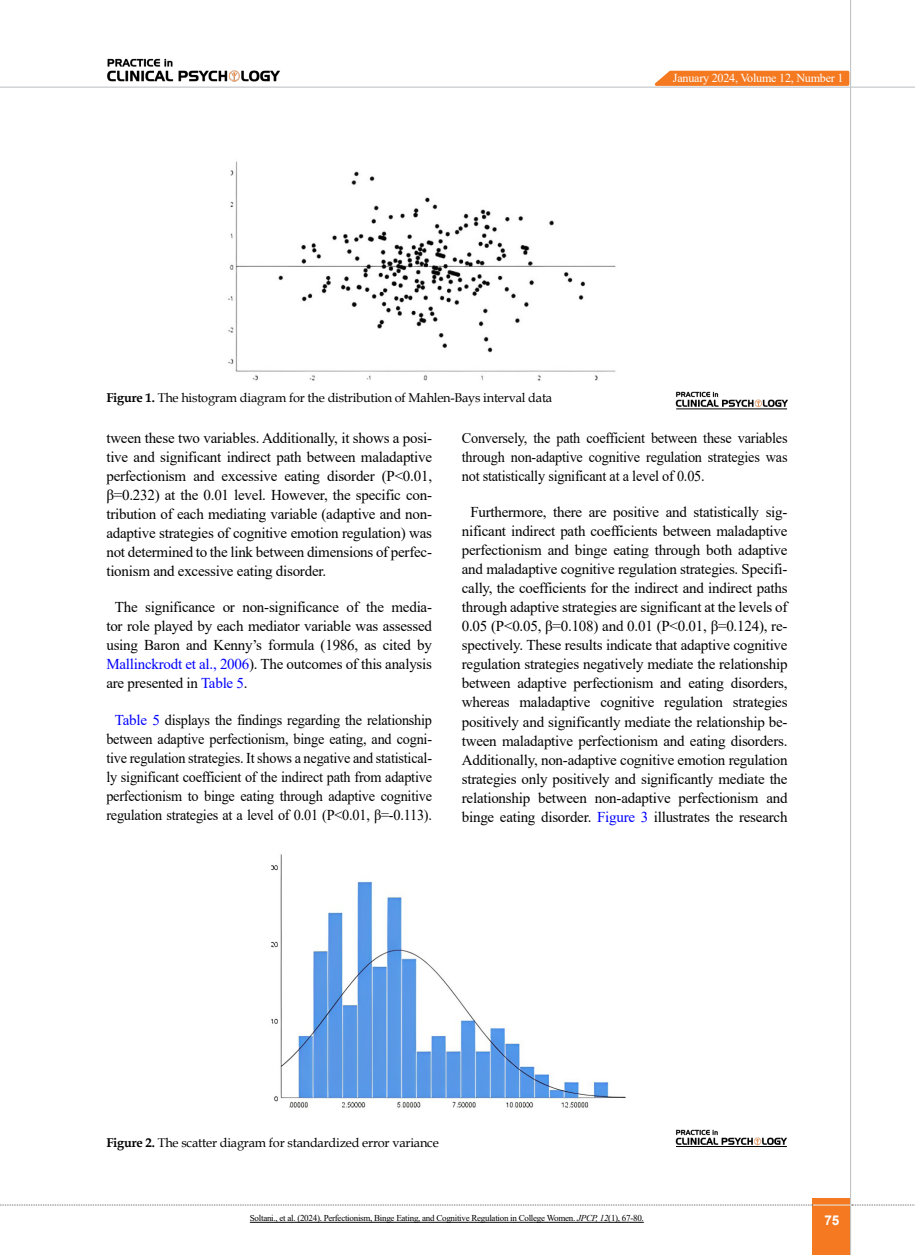
<style>
.page{position:relative;width:915px;height:1255px;background:#fff}
.page>*{position:absolute;margin:0;border:0;box-sizing:border-box;transform-origin:0 0}
.t1{font:15px/19px "Times New Roman";letter-spacing:-.015em;color:#000;text-align:justify}
.t2{font:15px/19px "Times New Roman";letter-spacing:-.015em;color:#000;text-align:center;scale:.95 1}
.t3{font:700 13.5px "Arial";color:#fff}
.t4{font:12.75px "Book Antiqua";letter-spacing:-.015em;color:#000}
.t5{font:12.15px "Times New Roman";letter-spacing:-.02em;color:#fff}
.t6{font:9px "Times New Roman";letter-spacing:-.03em;color:#000}
.s1{font-weight:700}
.s2{color:#00f}
.s3{font-style:italic}
</style>
<div class="page">
<div style="left:812px;top:1198px;width:38px;height:56px;background:#f47920"></div>
<hr style="left:849px;top:0;width:1px;height:1254px;background:#c2c4c6">
<hr style="left:0;top:87px;width:914px;height:1px;background:#c2c4c6">
<hr style="left:812px;top:1204px;width:38px;height:1px;background:#ebebec">
<svg style="left:0;top:1204px;width:812px;height:1px"></svg>
<svg style="left:851px;top:1204px;width:64px;height:1px"></svg>
<svg style="left:648px;top:69px;width:202px;height:18px;background:#f4944e"></svg>
<img style="left:107px;top:58px;width:173px;height:24px">
<img style="left:228px;top:161px;width:388px;height:220px">
<img style="left:675px;top:391px;width:112px;height:19px">
<hr style="left:676px;top:408px;width:110px;height:1px;background:#000">
<img style="left:271px;top:854px;width:355px;height:254px">
<img style="left:675px;top:1129px;width:112px;height:18px">
<hr style="left:675px;top:1146px;width:111px;height:1px;background:#000">
<hr style="left:250px;top:1221px;width:393px;height:1px;background:#000">
<p class="t5" style="left:672px;top:69px;width:172px">January 2024, Volume 12, Number 1</p>
<p class="t4" style="left:106px;top:389px;width:447px"><span class="s1">Figure 1.</span> The histogram diagram for the distribution of Mahlen-Bays interval data</p>
<p class="t1" style="left:106px;top:427px;width:327px">tween these two variables. Additionally, it shows a posi&shy;tive and significant indirect path between maladaptive perfectionism and excessive eating disorder (P&lt;0.01, β=0.232) at the 0.01 level. However, the specific con&shy;tribution of each mediating variable (adaptive and non&shy;adaptive strategies of cognitive emotion regulation) was not determined to the link between dimensions of perfec&shy;tionism and excessive eating disorder.</p>
<p class="t1" style="left:106px;top:597px;width:327px;text-indent:9px">The significance or non-significance of the media&shy;tor role played by each mediator variable was assessed using Baron and Kenny’s formula (1986, as cited by <span class="s2">Mallinckrodt et al., 2006</span>). The outcomes of this analysis are presented in <span class="s2">Table 5</span>.</p>
<p class="t2" style="left:106px;top:709px;width:344px"><span class="s2">Table 5</span> displays the findings regarding the relationship between adaptive perfectionism, binge eating, and cogni&shy;tive regulation strategies. It shows a negative and statistical&shy;ly significant coefficient of the indirect path from adaptive perfectionism to binge eating through adaptive cognitive regulation strategies at a level of 0.01 (P&lt;0.01, β=-0.113).</p>
<p class="t2" style="left:461px;top:427px;width:344px;text-align:justify">Conversely, the path coefficient between these variables through non-adaptive cognitive regulation strategies was not statistically significant at a level of 0.05.</p>
<p class="t1" style="left:461px;top:502px;width:327px;text-align:center">Furthermore, there are positive and statistically sig&shy;nificant indirect path coefficients between maladaptive perfectionism and binge eating through both adaptive and maladaptive cognitive regulation strategies. Specifi&shy;cally, the coefficients for the indirect and indirect paths through adaptive strategies are significant at the levels of 0.05 (P&lt;0.05, β=0.108) and 0.01 (P&lt;0.01, β=0.124), re&shy;spectively. These results indicate that adaptive cognitive regulation strategies negatively mediate the relationship between adaptive perfectionism and eating disorders, whereas maladaptive cognitive regulation strategies positively and significantly mediate the relationship be&shy;tween maladaptive perfectionism and eating disorders.<br>Additionally, non-adaptive cognitive emotion regulation strategies only positively and significantly mediate the relationship between non-adaptive perfectionism and binge eating disorder. <span class="s2">Figure 3</span> illustrates the research</p>
<p class="t4" style="left:106px;top:1133px;width:334px"><span class="s1">Figure 2.</span> The scatter diagram for standardized error variance</p>
<p class="t6" style="left:250px;top:1211px;width:395px">Soltani., et al. (2024). Perfectionism, Binge Eating, and Cognitive Regulation in College Women. <span class="s3">JPCP, 12</span>(1), 67-80.</p>
<p class="t3" style="left:824px;top:1210px;width:17px">75</p>
</div>
